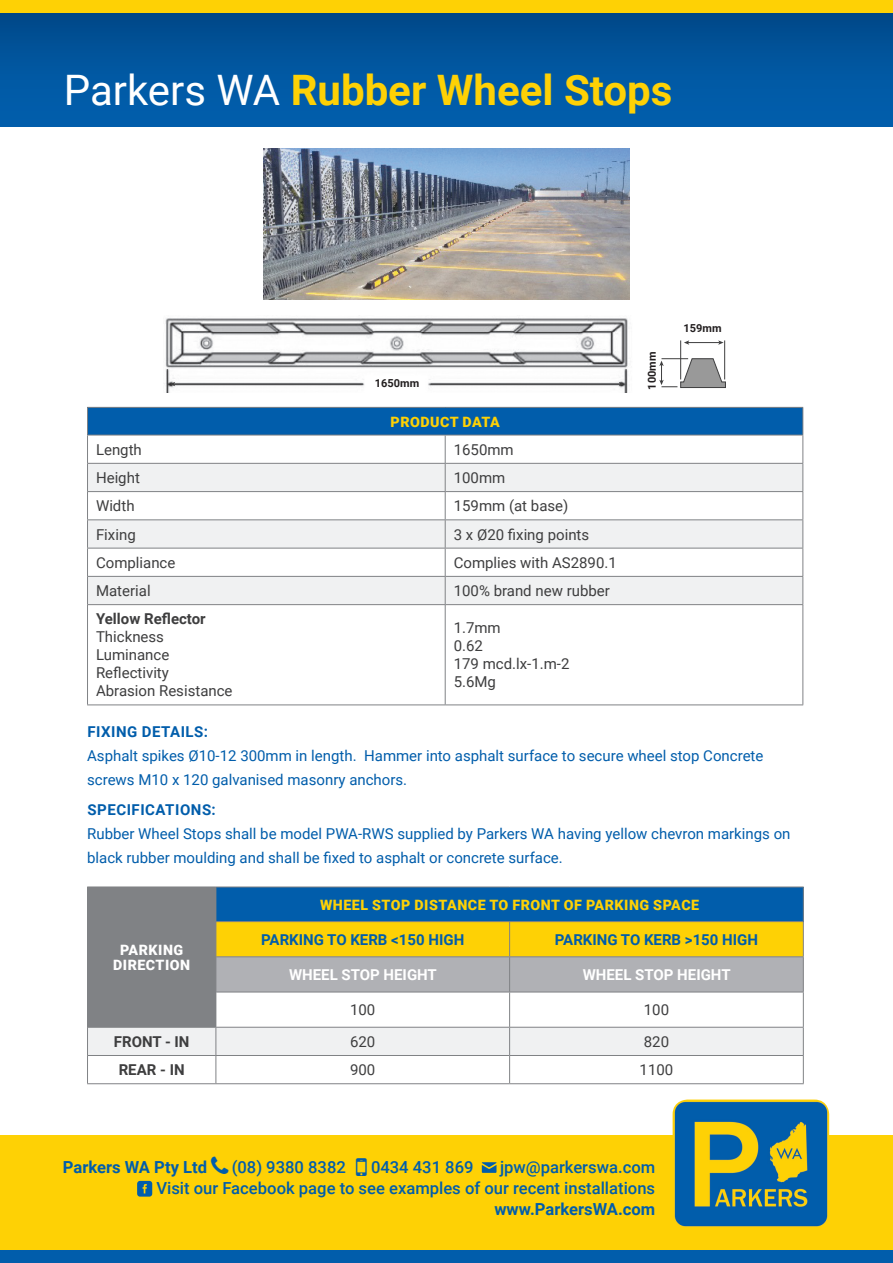
<style>
.page{position:relative;width:893px;height:1263px;background:#fff}
.page>*{position:absolute;margin:0;border:0;box-sizing:border-box;transform-origin:0 0}
.t1{font:700 42px "Roboto";color:#fed105}
.t2{font:500 16.65px/21px "Roboto";color:#015dab;text-align:right}
.t3{font:700 16.65px "Roboto";color:#015dab}
.t4{font:15px/24px "Roboto";color:#015dab}
.t5{font:15px "Roboto";color:#3e3e3f}
.t6{font:700 15px "Roboto";color:#015dab}
.t7{font:700 15px "Roboto";color:#3e3e3f}
.t8{font:700 15px "Roboto";color:#fff}
.t9{font:700 15px "Roboto";letter-spacing:.035em;color:#015dab}
.t10{font:900 14.25px "Roboto";letter-spacing:.035em;color:#fed105}
.t11{font:900 14.25px/15.8px "Roboto";letter-spacing:.035em;color:#fff;text-align:center}
.t12{font:700 10.95px "Roboto";color:#231f20}
.s1{font-weight:400;color:#fff}
</style>
<div class="page">
<div style="left:0;top:13px;width:893px;height:114px;background:linear-gradient(to bottom,#004a8c,#0161b0)"></div>
<div style="left:0;top:0;width:893px;height:13px;background:#fed105"></div>
<img style="left:165px;top:318px;width:463px;height:75px">
<hr style="left:174px;top:384px;width:189px;height:1px;background:#3e3e3f">
<hr style="left:431px;top:384px;width:189px;height:1px;background:#3e3e3f">
<hr style="left:688px;top:342px;width:32px;height:1px;background:#3e3e3f">
<svg style="left:684px;top:340px;width:5px;height:5px"></svg>
<svg style="left:718px;top:340px;width:6px;height:5px"></svg>
<svg style="left:167px;top:369px;width:8px;height:24px"></svg>
<svg style="left:619px;top:369px;width:8px;height:24px"></svg>
<hr style="left:680px;top:340px;width:1px;height:39px;background:#3e3e3f">
<hr style="left:724px;top:340px;width:1px;height:39px;background:#3e3e3f">
<svg style="left:659px;top:358px;width:67px;height:30px"></svg>
<div style="left:88px;top:407px;width:715px;height:28px;background:#015dab"></div>
<svg style="left:88px;top:464px;width:714px;height:140px;fill:#f0f1f2"></svg>
<hr style="left:87px;top:435px;width:358px;height:1px;background:#808285">
<hr style="left:445px;top:435px;width:358px;height:1px;background:#808285">
<hr style="left:87px;top:463px;width:358px;height:1px;background:#808285">
<hr style="left:445px;top:463px;width:358px;height:1px;background:#808285">
<hr style="left:87px;top:491px;width:358px;height:1px;background:#808285">
<hr style="left:445px;top:491px;width:358px;height:1px;background:#808285">
<hr style="left:87px;top:519px;width:358px;height:1px;background:#808285">
<hr style="left:445px;top:519px;width:358px;height:1px;background:#808285">
<hr style="left:87px;top:548px;width:358px;height:1px;background:#808285">
<hr style="left:445px;top:548px;width:358px;height:1px;background:#808285">
<svg style="left:445px;top:435px;width:1px;height:169px"></svg>
<svg style="left:802px;top:408px;width:1px;height:196px"></svg>
<hr style="left:445px;top:605px;width:1px;height:99px;background:#808285">
<hr style="left:802px;top:605px;width:1px;height:99px;background:#808285">
<hr style="left:87px;top:407px;width:358px;height:1px;background:#808285">
<hr style="left:445px;top:407px;width:358px;height:1px;background:#808285">
<hr style="left:87px;top:576px;width:358px;height:1px;background:#808285">
<svg style="left:87px;top:408px;width:1px;height:196px"></svg>
<hr style="left:445px;top:576px;width:358px;height:1px;background:#808285">
<hr style="left:87px;top:604px;width:358px;height:1px;background:#808285">
<hr style="left:87px;top:605px;width:1px;height:99px;background:#808285">
<hr style="left:445px;top:604px;width:358px;height:1px;background:#808285">
<hr style="left:87px;top:704px;width:358px;height:1px;background:#808285">
<hr style="left:445px;top:704px;width:358px;height:1px;background:#808285">
<img style="left:263px;top:149px;width:367px;height:151px">
<div style="left:88px;top:887px;width:128px;height:140px;background:#808285"></div>
<div style="left:216px;top:887px;width:587px;height:35px;background:#015dab"></div>
<svg style="left:217px;top:922px;width:586px;height:70px;background:#d5c05d"></svg>
<hr style="left:216px;top:887px;width:1px;height:34px;background:#808285">
<hr style="left:803px;top:887px;width:1px;height:34px;background:#808285">
<hr style="left:216px;top:921px;width:294px;height:1px;background:#808285">
<hr style="left:216px;top:922px;width:1px;height:34px;background:#808285">
<hr style="left:510px;top:921px;width:294px;height:1px;background:#808285">
<hr style="left:509px;top:922px;width:1px;height:34px;background:#808285">
<hr style="left:803px;top:922px;width:1px;height:34px;background:#808285">
<hr style="left:216px;top:956px;width:294px;height:1px;background:#808285">
<hr style="left:216px;top:957px;width:1px;height:35px;background:#808285">
<hr style="left:510px;top:956px;width:294px;height:1px;background:#808285">
<hr style="left:509px;top:957px;width:1px;height:35px;background:#808285">
<hr style="left:803px;top:957px;width:1px;height:35px;background:#808285">
<hr style="left:216px;top:992px;width:294px;height:1px;background:#808285">
<hr style="left:216px;top:992px;width:1px;height:35px;background:#808285">
<hr style="left:510px;top:992px;width:294px;height:1px;background:#808285">
<hr style="left:509px;top:992px;width:1px;height:35px;background:#808285">
<hr style="left:803px;top:992px;width:1px;height:35px;background:#808285">
<hr style="left:87px;top:887px;width:1px;height:35px;background:#808285">
<hr style="left:216px;top:887px;width:294px;height:1px;background:#808285">
<hr style="left:510px;top:887px;width:294px;height:1px;background:#808285">
<hr style="left:87px;top:922px;width:1px;height:35px;background:#808285">
<hr style="left:87px;top:957px;width:1px;height:35px;background:#808285">
<hr style="left:87px;top:992px;width:1px;height:35px;background:#808285">
<svg style="left:87px;top:1027px;width:717px;height:56px"></svg>
<hr style="left:87px;top:1083px;width:129px;height:1px;background:#808285">
<hr style="left:216px;top:1083px;width:294px;height:1px;background:#808285">
<hr style="left:510px;top:1083px;width:294px;height:1px;background:#808285">
<div style="left:0;top:1135px;width:893px;height:128px;background:#fed105"></div>
<div style="left:0;top:1251px;width:893px;height:12px;background:#015dab"></div>
<img style="left:673px;top:1099px;width:156px;height:128px">
<svg style="left:481px;top:1162px;width:16px;height:11px"></svg>
<svg style="left:137px;top:1181px;width:15px;height:15px"></svg>
<p class="t1" style="left:64px;top:61px;width:610px"><span class="s1">Parkers WA</span> Rubber Wheel Stops</p>
<p class="t12" style="left:375px;top:375px;width:46px">1650mm</p>
<p class="t10" style="left:391px;top:411px;width:111px">PRODUCT DATA</p>
<p class="t5" style="left:96px;top:439px;width:47px">Length</p>
<p class="t5" style="left:454px;top:439px;width:61px">1650mm</p>
<p class="t5" style="left:96px;top:467px;width:45px">Height</p>
<p class="t5" style="left:454px;top:467px;width:53px">100mm</p>
<p class="t5" style="left:96px;top:495px;width:40px">Width</p>
<p class="t5" style="left:454px;top:495px;width:116px">159mm (at base)</p>
<p class="t5" style="left:96px;top:524px;width:41px">Fixing</p>
<p class="t5" style="left:454px;top:524px;width:137px">3 x Ø20 fixing points</p>
<p class="t5" style="left:96px;top:552px;width:81px">Compliance</p>
<p class="t5" style="left:454px;top:552px;width:165px">Complies with AS2890.1</p>
<p class="t5" style="left:96px;top:580px;width:56px">Material</p>
<p class="t5" style="left:454px;top:580px;width:158px">100% brand new rubber</p>
<p class="t7" style="left:96px;top:608px;width:111px">Yellow Reflector</p>
<p class="t5" style="left:96px;top:626px;width:70px">Thickness</p>
<p class="t5" style="left:96px;top:644px;width:75px">Luminance</p>
<p class="t5" style="left:96px;top:662px;width:74px">Reflectivity</p>
<p class="t5" style="left:96px;top:680px;width:138px">Abrasion Resistance</p>
<p class="t5" style="left:454px;top:617px;width:49px">1.7mm</p>
<p class="t5" style="left:454px;top:635px;width:31px">0.62</p>
<p class="t5" style="left:454px;top:653px;width:117px">179 mcd.lx-1.m-2</p>
<p class="t5" style="left:454px;top:671px;width:44px">5.6Mg</p>
<p class="t12" style="left:644px;top:390px;width:40px;rotate:-90deg">100mm</p>
<p class="t12" style="left:683px;top:321px;width:40px">159mm</p>
<p class="t9" style="left:87px;top:721px;width:122px">FIXING DETAILS:</p>
<p class="t4" style="left:87px;top:743px;width:678px">Asphalt spikes Ø10-12 300mm in length. Hammer into asphalt surface to secure wheel stop Concrete screws M10 x 120 galvanised masonry anchors.</p>
<p class="t9" style="left:87px;top:799px;width:130px">SPECIFICATIONS:</p>
<p class="t4" style="left:87px;top:821px;width:705px">Rubber Wheel Stops shall be model PWA-RWS supplied by Parkers WA having yellow chevron markings on black rubber moulding and shall be fixed to asphalt or concrete surface.</p>
<p class="t11" style="left:113px;top:941px;width:79px">PARKING<br>DIRECTION</p>
<p class="t10" style="left:320px;top:894px;width:381px">WHEEL STOP DISTANCE TO FRONT OF PARKING SPACE</p>
<p class="t6" style="left:261px;top:929px;width:205px">PARKING TO KERB &lt;150 HIGH</p>
<p class="t6" style="left:555px;top:929px;width:205px">PARKING TO KERB &gt;150 HIGH</p>
<p class="t8" style="left:289px;top:964px;width:149px">WHEEL STOP HEIGHT</p>
<p class="t8" style="left:583px;top:964px;width:149px">WHEEL STOP HEIGHT</p>
<p class="t5" style="left:350px;top:999px;width:27px">100</p>
<p class="t5" style="left:644px;top:999px;width:27px">100</p>
<p class="t7" style="left:114px;top:1031px;width:77px">FRONT - IN</p>
<p class="t5" style="left:350px;top:1031px;width:27px">620</p>
<p class="t5" style="left:644px;top:1031px;width:27px">820</p>
<p class="t7" style="left:119px;top:1059px;width:67px">REAR - IN</p>
<p class="t5" style="left:350px;top:1059px;width:27px">900</p>
<p class="t5" style="left:640px;top:1059px;width:35px">1100</p>
<p class="t3" style="left:63px;top:1155px;width:146px">Parkers WA Pty Ltd</p>
<p class="t2" style="left:232px;top:1156px;width:243px">(08) 9380 8382 0434 431 869</p>
<p class="t2" style="left:156px;top:1156px;width:500px">jpw@parkerswa.com<br>Visit our Facebook page to see examples of our recent installations</p>
<p class="t3" style="left:494px;top:1197px;width:162px">www.ParkersWA.com</p>
</div>
